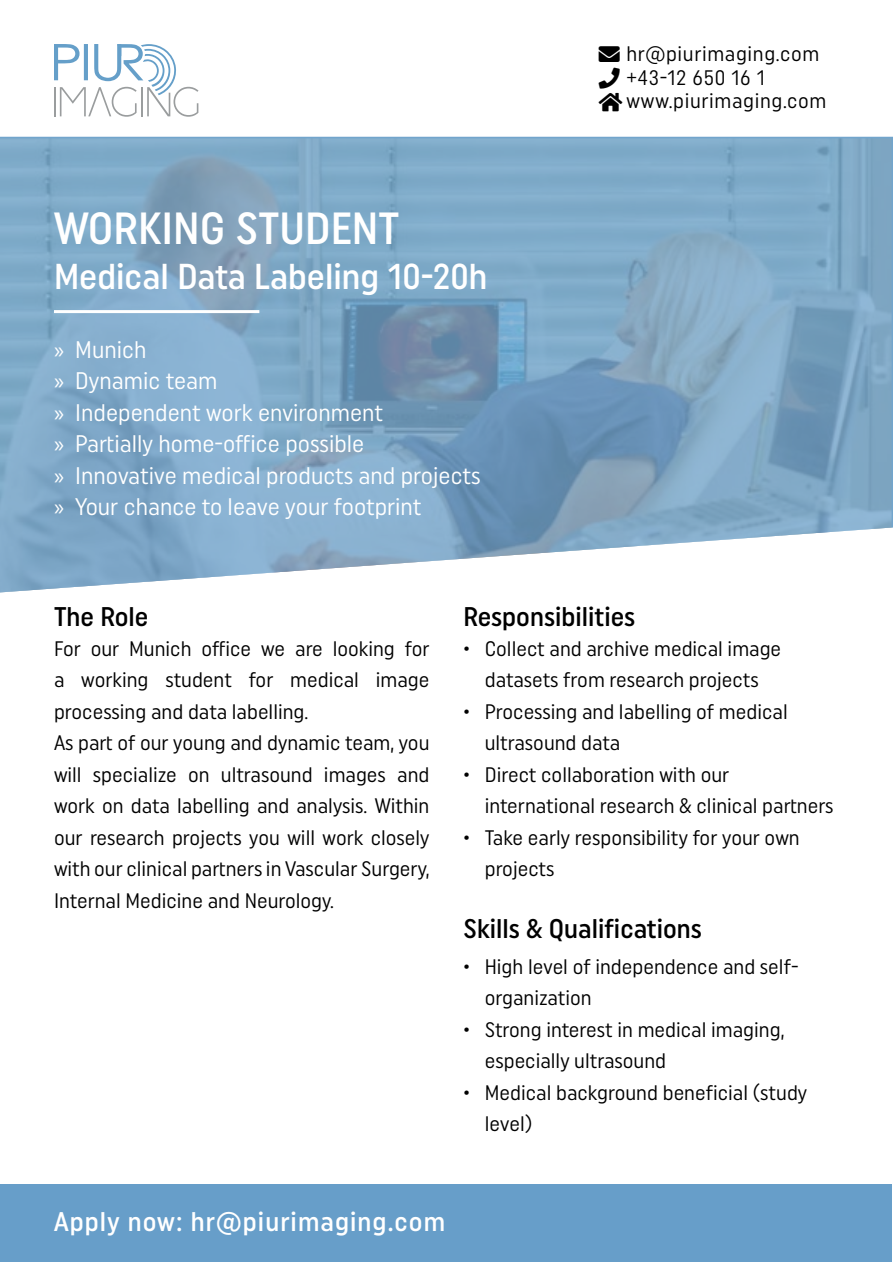
<style>
.page{position:relative;width:893px;height:1263px;background:#fff}
.page>*{position:absolute;margin:0;border:0;box-sizing:border-box;transform-origin:0 0}
.t1{font:500 45px "Uniform Condensed";color:#fff}
.t2{font:500 36px "Uniform Condensed";color:#fff}
.t3{font:500 27px "Uniform Condensed";color:#000}
.t4{font:500 27px "Uniform Condensed";letter-spacing:.04em;color:#fff}
.t5{font:24px/31.5px "Uniform Condensed";color:#fff}
.t6{font:21px/31.5px "Uniform Condensed";color:#000}
.t7{font:21px/23px "Uniform Condensed";letter-spacing:.03em;color:#000}
.s1{font-family:"Myriad Pro"}
</style>
<div class="page">
<div style="left:1px;top:1184px;width:891px;height:78px;background:#679ec9"></div>
<svg style="left:0;top:137px;width:893px;height:455px;background:#87acc8"></svg>
<svg style="left:54px;top:44px;width:145px;height:73px"></svg>
<hr style="left:54px;top:310px;width:205px;height:3px;background:#fff">
<p class="t7" style="left:599px;top:42px;width:222px">→ hr@piurimaging.com</p>
<h1 class="t1" style="left:54px;top:201px;width:347px">WORKING STUDENT</h1>
<h2 class="t2" style="left:54px;top:254px;width:435px">Medical Data Labeling 10-20h</h2>
<p class="t5" style="left:54px;top:333px;width:428px"><span class="s1">»</span> Munich<br><span class="s1">»</span> Dynamic team<br><span class="s1">»</span> Independent work environment<br><span class="s1">»</span> Partially home-office possible<br><span class="s1">»</span> Innovative medical products and projects <span class="s1">»</span> Your chance to leave your footprint</p>
<p class="t7" style="left:626px;top:66px;width:201px">+43-12 650 16 1 www.piurimaging.com</p>
<p class="t3" style="left:54px;top:600px;width:96px">The Role</p>
<p class="t6" style="left:54px;top:632px;width:377px">For our Munich office we are looking for a working student for medical image processing and data labelling.<br>As part of our young and dynamic team, you will specialize on ultrasound images and work on data labelling and analysis. Within our research projects you will work closely with our clinical partners in Vascular Surgery, Internal Medicine and Neurology.</p>
<p class="t3" style="left:463px;top:600px;width:173px">Responsibilities</p>
<p class="t6" style="left:463px;top:632px;width:319px;text-align:center">• Collect and archive medical image datasets from research projects</p>
<p class="t6" style="left:485px;top:695px;width:304px;text-indent:-21px">• Processing and labelling of medical ultrasound data</p>
<p class="t6" style="left:485px;top:758px;width:350px;text-indent:-21px">• Direct collaboration with our international research &amp; clinical partners</p>
<p class="t6" style="left:485px;top:821px;width:316px;text-indent:-21px">• Take early responsibility for your own projects</p>
<p class="t3" style="left:463px;top:912px;width:240px">Skills &amp; Qualifications</p>
<p class="t6" style="left:485px;top:950px;width:316px;text-indent:-21px">• High level of independence and self&shy;organization</p>
<p class="t6" style="left:485px;top:1013px;width:301px;text-indent:-21px">• Strong interest in medical imaging, especially ultrasound</p>
<p class="t6" style="left:485px;top:1076px;width:324px;text-indent:-21px">• Medical background beneficial (study level)</p>
<p class="t4" style="left:54px;top:1205px;width:393px">Apply now: hr@piurimaging.com</p>
</div>
